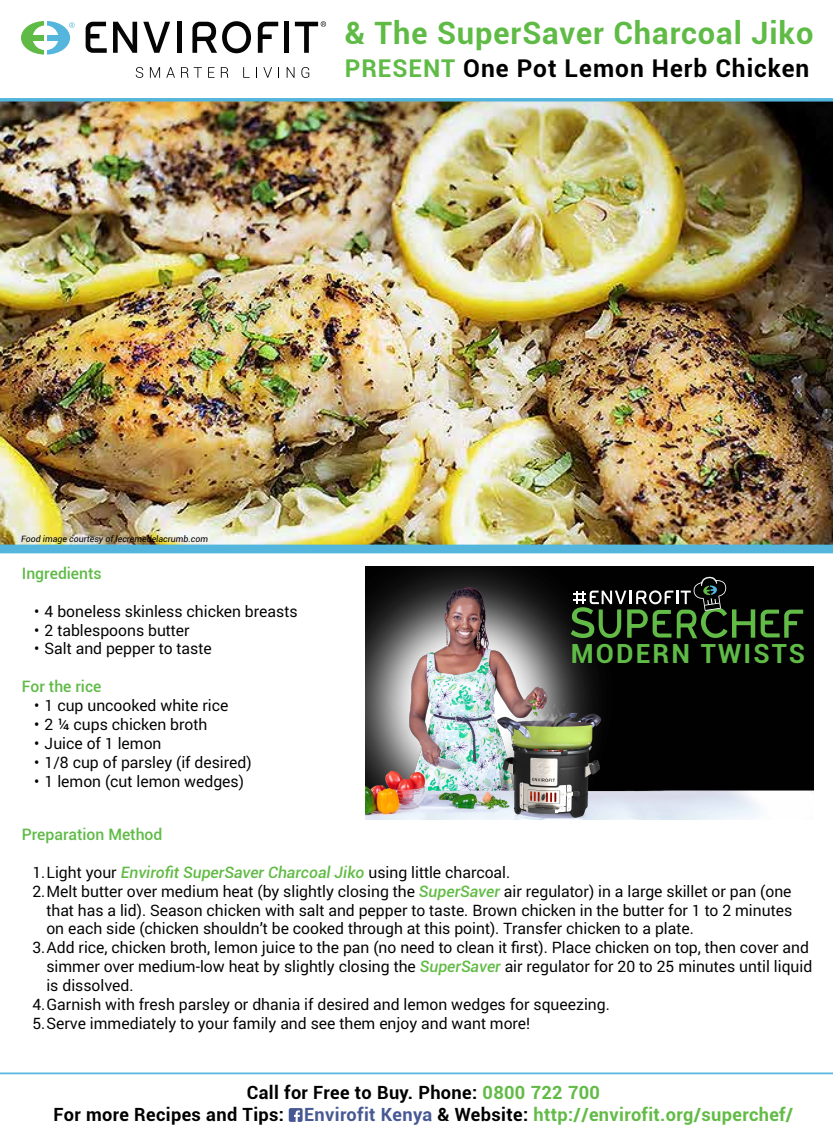
<style>
.page{position:relative;width:833px;height:1138px;background:#fff}
.page>*{position:absolute;margin:0;border:0;box-sizing:border-box;transform-origin:0 0}
.t1{font:700 30.8px "Roboto";letter-spacing:.03em;color:#5fbb46}
.t2{font:700 26.43px "Roboto";letter-spacing:.08em;color:#5fbb46}
.t3{font:700 24.5px "Roboto";letter-spacing:.04em;color:#000}
.t4{font:700 18.2px/21.9px "Roboto";letter-spacing:.02em;color:#000;text-align:center}
.t5{font:15.75px "Roboto";color:#000}
.t6{font:500 15.75px "Roboto";color:#5fbb46}
.t7{font:italic 8.75px "Roboto";color:#000}
.s1{color:#5fbb46}
.s2{font-weight:500;font-style:italic;color:#62bb46}
.s3{color:#62bb46}
.s4{color:#475994}
</style>
<div class="page">
<img style="left:0;top:102px;width:833px;height:442px">
<svg style="left:86px;top:22px;width:21px;height:31px"></svg>
<svg style="left:258px;top:22px;width:20px;height:31px"></svg>
<svg style="left:113px;top:22px;width:24px;height:31px"></svg>
<svg style="left:143px;top:22px;width:27px;height:31px"></svg>
<div style="left:177px;top:22px;width:5px;height:31px;background:#050505"></div>
<svg style="left:192px;top:21px;width:59px;height:32px"></svg>
<div style="left:284px;top:22px;width:5px;height:31px;background:#050505"></div>
<svg style="left:295px;top:21px;width:31px;height:32px"></svg>
<svg style="left:21px;top:21px;width:54px;height:34px"></svg>
<svg style="left:136px;top:67px;width:7px;height:11px"></svg>
<svg style="left:150px;top:67px;width:10px;height:11px"></svg>
<svg style="left:166px;top:67px;width:9px;height:11px"></svg>
<svg style="left:181px;top:67px;width:21px;height:11px"></svg>
<svg style="left:208px;top:67px;width:7px;height:11px"></svg>
<svg style="left:221px;top:67px;width:7px;height:11px"></svg>
<svg style="left:243px;top:67px;width:7px;height:11px"></svg>
<svg style="left:263px;top:67px;width:9px;height:11px"></svg>
<svg style="left:287px;top:67px;width:8px;height:11px"></svg>
<svg style="left:301px;top:67px;width:8px;height:11px"></svg>
<svg style="left:0;top:98px;width:833px;height:4px;fill:#54b6dd"></svg>
<img style="left:366px;top:567px;width:447px;height:252px">
<svg style="left:761px;top:609px;width:42px;height:28px"></svg>
<svg style="left:571px;top:576px;width:184px;height:62px"></svg>
<hr style="left:0;top:1072px;width:833px;height:2px;background:#54b6dd">
<div style="left:0;top:544px;width:833px;height:9px;background:#54b6dd"></div>
<svg style="left:289px;top:1108px;width:14px;height:13px"></svg>
<h1 class="t1" style="left:345px;top:11px;width:470px">&amp; The SuperSaver Charcoal Jiko</h1>
<h3 class="t3" style="left:345px;top:51px;width:466px"><span class="s1">PRESENT</span> One Pot Lemon Herb Chicken</h3>
<p class="t7" style="left:21px;top:532px;width:189px">Food image courtesy of lecremedelacrumb.com</p>
<p class="t6" style="left:22px;top:562px;width:81px">Ingredients</p>
<p class="t5" style="left:34px;top:600px;width:265px">• 4 boneless skinless chicken breasts</p>
<p class="t5" style="left:34px;top:619px;width:157px">• 2 tablespoons butter</p>
<p class="t5" style="left:34px;top:638px;width:179px">• Salt and pepper to taste</p>
<p class="t6" style="left:22px;top:675px;width:81px">For the rice</p>
<p class="t5" style="left:34px;top:694px;width:196px">• 1 cup uncooked white rice</p>
<p class="t5" style="left:34px;top:713px;width:175px">• 2 ¼ cups chicken broth</p>
<p class="t5" style="left:34px;top:732px;width:129px">• Juice of 1 lemon</p>
<p class="t5" style="left:34px;top:751px;width:219px">• 1/8 cup of parsley (if desired)</p>
<p class="t5" style="left:34px;top:770px;width:211px">• 1 lemon (cut lemon wedges)</p>
<p class="t6" style="left:22px;top:823px;width:142px">Preparation Method</p>
<p class="t5" style="left:32px;top:861px;width:479px">1.Light your <span class="s2">Envirofit SuperSaver Charcoal Jiko</span> using little charcoal.</p>
<p class="t5" style="left:32px;top:880px;width:761px">2.Melt butter over medium heat (by slightly closing the <span class="s2">SuperSaver</span> air regulator) in a large skillet or pan (one</p>
<p class="t5" style="left:46px;top:899px;width:747px">that has a lid). Season chicken with salt and pepper to taste. Brown chicken in the butter for 1 to 2 minutes</p>
<p class="t5" style="left:46px;top:918px;width:649px">on each side (chicken shouldn’t be cooked through at this point). Transfer chicken to a plate.</p>
<p class="t5" style="left:32px;top:936px;width:778px">3.Add rice, chicken broth, lemon juice to the pan (no need to clean it first). Place chicken on top, then cover and</p>
<p class="t5" style="left:46px;top:955px;width:767px">simmer over medium-low heat by slightly closing the <span class="s2">SuperSaver</span> air regulator for 20 to 25 minutes until liquid</p>
<p class="t5" style="left:46px;top:974px;width:89px">is dissolved.</p>
<p class="t5" style="left:32px;top:993px;width:579px">4.Garnish with fresh parsley or dhania if desired and lemon wedges for squeezing.</p>
<p class="t5" style="left:32px;top:1012px;width:499px">5.Serve immediately to your family and see them enjoy and want more!</p>
<h2 class="t2" style="left:571px;top:634px;width:236px">MODERN TWISTS</h2>
<p class="t4" style="left:54px;top:1081px;width:741px">Call for Free to Buy. Phone: <span class="s3">0800 722 700<br></span>For more Recipes and Tips: <span class="s4">Envirofit Kenya</span> &amp; Website: <span class="s3">http://envirofit.org/superchef/</span></p>
</div>
